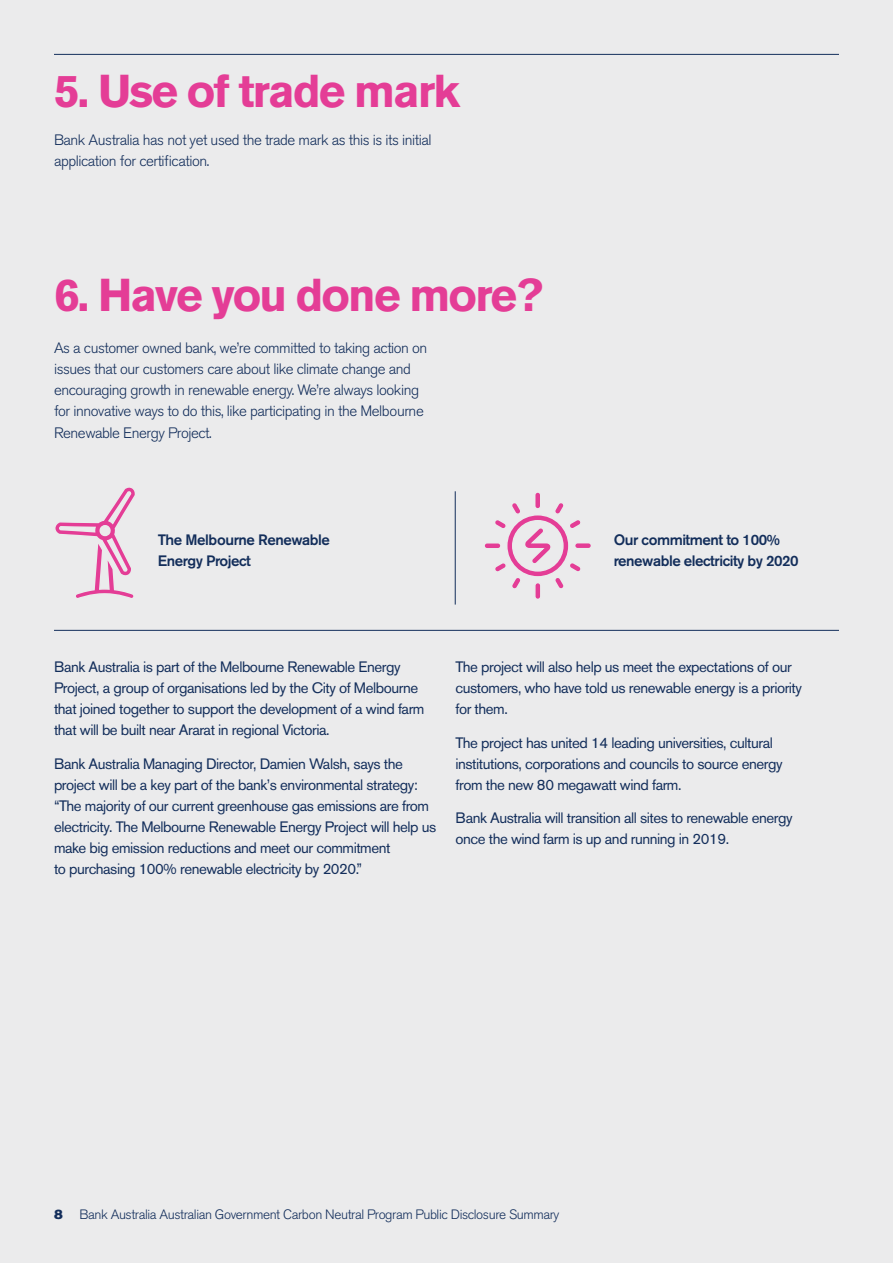
<style>
.page{position:relative;width:893px;height:1263px;background:#ebebec}
.page>*{position:absolute;margin:0;border:0;box-sizing:border-box;transform-origin:0 0}
.t1{font:700 45.75px "Akzidenz Grotesk BE";letter-spacing:-.04em;color:#e43d96}
.t2{font:15px/21px "Akzidenz Grotesk BE";letter-spacing:-.03em;color:#132e5b}
.t3{font:300 15px/21px "Akzidenz Grotesk BE";letter-spacing:-.03em;color:#132e5b}
.t4{font:500 15px/21px "Akzidenz Grotesk BE";letter-spacing:-.03em;color:#132e5b}
.t5{font:300 13.5px "Akzidenz Grotesk BE";letter-spacing:-.03em;color:#132e5b}
.s1{font-family:"Akzidenz Grotesk BE Super";font-weight:400}
</style>
<div class="page">
<hr style="left:54px;top:54px;width:785px;height:1px;background:#132e5b">
<svg style="left:55px;top:487px;width:80px;height:111px"></svg>
<div style="left:535px;top:583px;width:6px;height:16px;background:#e43d96;border-radius:3px"></div>
<div style="left:534px;top:582px;width:8px;height:18px;border:2px solid #ebebec;border-radius:3px"></div>
<div style="left:575px;top:543px;width:16px;height:6px;background:#e43d96;border-radius:3px"></div>
<div style="left:574px;top:542px;width:18px;height:7px;border:2px solid #ebebec;border-radius:3px"></div>
<div style="left:535px;top:492px;width:6px;height:17px;background:#e43d96;border-radius:3px"></div>
<div style="left:534px;top:491px;width:7px;height:19px;border:2px solid #ebebec;border-radius:3px"></div>
<div style="left:484px;top:543px;width:17px;height:6px;background:#e43d96;border-radius:3px"></div>
<div style="left:483px;top:542px;width:19px;height:7px;border:2px solid #ebebec;border-radius:3px"></div>
<svg style="left:492px;top:500px;width:91px;height:91px"></svg>
<hr style="left:54px;top:630px;width:785px;height:1px;background:#132e5b">
<hr style="left:455px;top:491px;width:1px;height:114px;background:#132e5b">
<h1 class="t1" style="left:54px;top:65px;width:408px">5. Use of trade mark</h1>
<p class="t3" style="left:54px;top:130px;width:379px">Bank Australia has not yet used the trade mark as this is its initial application for certification.</p>
<h1 class="t1" style="left:54px;top:268px;width:491px">6. Have you done more?</h1>
<p class="t3" style="left:54px;top:338px;width:375px">As a customer owned bank, we’re committed to taking action on issues that our customers care about like climate change and encouraging growth in renewable energy. We’re always looking for innovative ways to do this, like participating in the Melbourne Renewable Energy Project.</p>
<p class="t4" style="left:158px;top:529px;width:173px">The Melbourne Renewable<br>Energy Project</p>
<p class="t4" style="left:614px;top:529px;width:186px">Our commitment to 100% renewable electricity by 2020</p>
<p class="t2" style="left:54px;top:656px;width:372px">Bank Australia is part of the Melbourne Renewable Energy Project, a group of organisations led by the City of Melbourne that joined together to support the development of a wind farm that will be built near Ararat in regional Victoria.</p>
<p class="t2" style="left:54px;top:753px;width:384px">Bank Australia Managing Director, Damien Walsh, says the project will be a key part of the bank’s environmental strategy: “The majority of our current greenhouse gas emissions are from electricity. The Melbourne Renewable Energy Project will help us make big emission reductions and meet our commitment<br>to purchasing 100% renewable electricity by 2020.”</p>
<p class="t2" style="left:455px;top:656px;width:348px">The project will also help us meet the expectations of our customers, who have told us renewable energy is a priority for them.</p>
<p class="t2" style="left:455px;top:732px;width:329px">The project has united 14 leading universities, cultural institutions, corporations and councils to source energy from the new 80 megawatt wind farm.</p>
<p class="t2" style="left:455px;top:807px;width:339px">Bank Australia will transition all sites to renewable energy once the wind farm is up and running in 2019.</p>
<p class="t5" style="left:54px;top:1207px;width:507px"><span class="s1">8</span> Bank Australia Australian Government Carbon Neutral Program Public Disclosure Summary</p>
</div>
